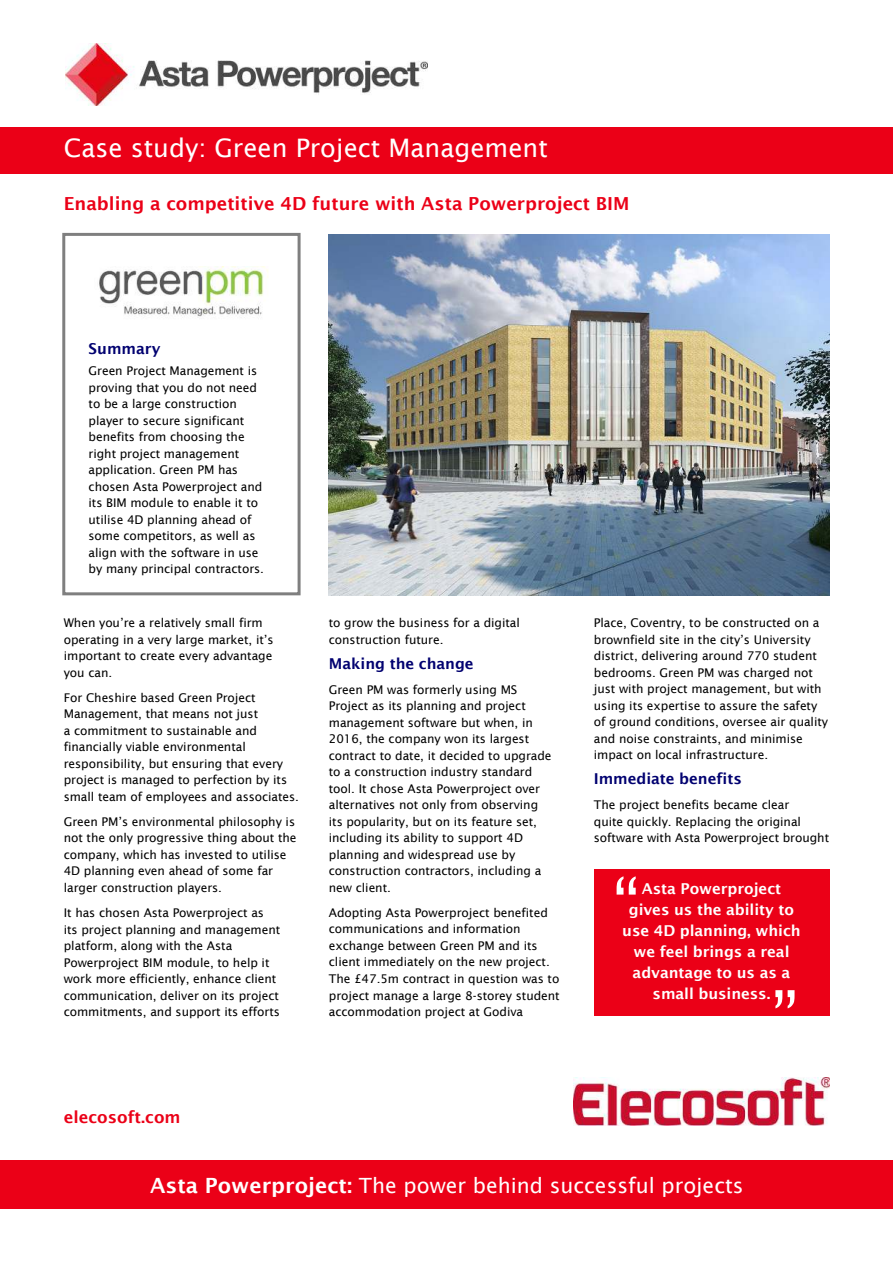
<style>
.page{position:relative;width:893px;height:1263px;background:#fff}
.page>*{position:absolute;margin:0;border:0;box-sizing:border-box;transform-origin:0 0}
.t1{font:72px "Lucida Sans";color:#fff}
.t2{font:25.5px "Lucida Sans";color:#fff}
.t3{font:21px "Lucida Sans";color:#fff}
.t4{font:600 18px "Lucida Sans";color:#eb0017}
.t5{font:600 16.5px "Lucida Sans";color:#eb0017}
.t6{font:600 15px/21px "Lucida Sans";letter-spacing:-.005em;color:#fff;text-align:center}
.t7{font:600 15px "Lucida Sans";letter-spacing:-.005em;color:#000070}
.t8{font:12px/16.5px "Lucida Sans";letter-spacing:-.005em;color:#000}
.s1{font-weight:600}
</style>
<div class="page">
<div style="left:62px;top:233px;width:239px;height:362px;border:3px solid #7f7f7f"></div>
<div style="left:0;top:127px;width:893px;height:47px;background:#eb0017"></div>
<img style="left:66px;top:43px;width:361px;height:63px">
<div style="left:0;top:1161px;width:893px;height:48px;background:#eb0017"></div>
<img style="left:573px;top:1078px;width:257px;height:48px">
<div style="left:594px;top:870px;width:235px;height:146px;background:#eb0017"></div>
<img style="left:329px;top:234px;width:500px;height:361px">
<img style="left:99px;top:267px;width:169px;height:51px">
<h2 class="t2" style="left:64px;top:137px;width:486px">Case study: Green Project Management</h2>
<h3 class="t4" style="left:64px;top:196px;width:567px">Enabling a competitive 4D future with Asta Powerproject BIM</h3>
<p class="t7" style="left:89px;top:343px;width:73px">Summary</p>
<p class="t8" style="left:89px;top:363px;width:177px">Green Project Management is proving that you do not need to be a large construction player to secure significant benefits from choosing the right project management application. Green PM has chosen Asta Powerproject and its BIM module to enable it to utilise 4D planning ahead of some competitors, as well as align with the software in use by many principal contractors.</p>
<p class="t8" style="left:64px;top:616px;width:211px">When you’re a relatively small firm operating in a very large market, it’s important to create every advantage you can.</p>
<p class="t8" style="left:64px;top:690px;width:237px">For Cheshire based Green Project Management, that means not just<br>a commitment to sustainable and financially viable environmental responsibility, but ensuring that every project is managed to perfection by its small team of employees and associates.</p>
<p class="t8" style="left:64px;top:814px;width:234px">Green PM’s environmental philosophy is not the only progressive thing about the company, which has invested to utilise 4D planning even ahead of some far larger construction players.</p>
<p class="t8" style="left:64px;top:905px;width:218px">It has chosen Asta Powerproject as its project planning and management platform, along with the Asta Powerproject BIM module, to help it work more efficiently, enhance client communication, deliver on its project commitments, and support its efforts</p>
<p class="t8" style="left:329px;top:616px;width:193px">to grow the business for a digital construction future.</p>
<p class="t7" style="left:329px;top:657px;width:146px">Making the change</p>
<p class="t8" style="left:329px;top:682px;width:224px">Green PM was formerly using MS Project as its planning and project management software but when, in 2016, the company won its largest contract to date, it decided to upgrade to a construction industry standard tool. It chose Asta Powerproject over alternatives not only from observing its popularity, but on its feature set, including its ability to support 4D planning and widespread use by construction contractors, including a new client.</p>
<p class="t8" style="left:329px;top:905px;width:232px">Adopting Asta Powerproject benefited communications and information exchange between Green PM and its client immediately on the new project.<br>The £47.5m contract in question was to project manage a large 8-storey student accommodation project at Godiva</p>
<p class="t8" style="left:594px;top:616px;width:236px">Place, Coventry, to be constructed on a brownfield site in the city’s University district, delivering around 770 student bedrooms. Green PM was charged not just with project management, but with using its expertise to assure the safety of ground conditions, oversee air quality and noise constraints, and minimise impact on local infrastructure.</p>
<p class="t7" style="left:594px;top:773px;width:149px">Immediate benefits</p>
<p class="t8" style="left:594px;top:798px;width:237px">The project benefits became clear<br>quite quickly. Replacing the original software with Asta Powerproject brought</p>
<h1 class="t1" style="left:613px;top:875px;width:28px">“</h1>
<p class="t6" style="left:622px;top:879px;width:180px">Asta Powerproject gives us the ability to use 4D planning, which we feel brings a real advantage to us as a small business.</p>
<h1 class="t1" style="left:798px;top:1009px;width:28px;rotate:-180deg">“</h1>
<h3 class="t5" style="left:64px;top:1110px;width:118px">elecosoft.com</h3>
<h3 class="t3" style="left:150px;top:1177px;width:595px"><span class="s1">Asta Powerproject:</span> The power behind successful projects</h3>
</div>
